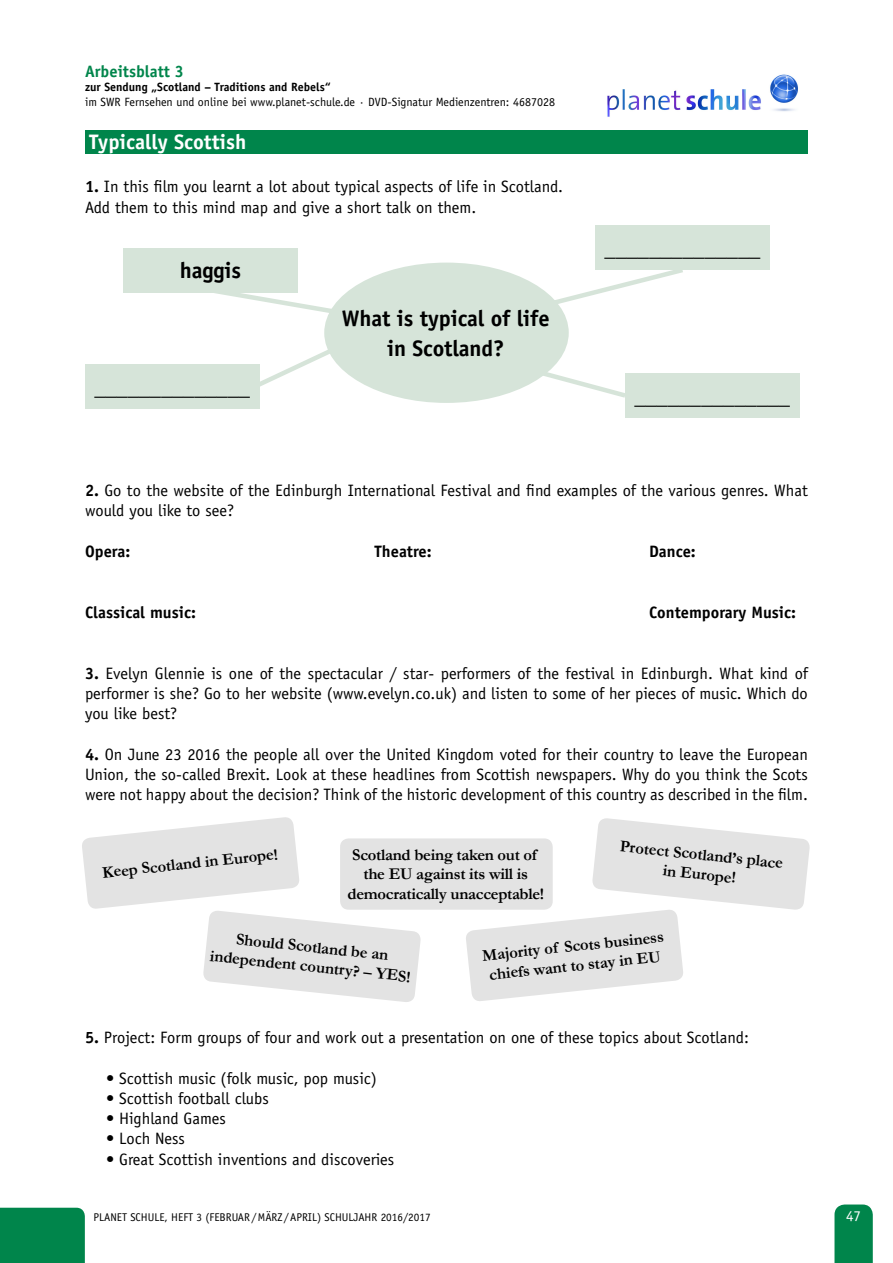
<style>
.page{position:relative;width:893px;height:1263px;background:#fff}
.page>*{position:absolute;margin:0;border:0;box-sizing:border-box;transform-origin:0 0}
.t1{font:700 22.5px/30px "Officina Sans Std";letter-spacing:-.005em;color:#000;text-align:center}
.t2{font:700 21px "Officina Sans Std";color:#fff}
.t3{font:16.5px/20.2px "Officina Sans Std";color:#000}
.t4{font:700 16.5px/19.5px "Garamond";letter-spacing:-.015em;color:#000;text-align:center}
.t5{font:700 16.5px "Officina Sans Std";color:#000}
.t6{font:700 16.5px "Officina Sans Std";color:#00854b}
.t7{font:15px "Officina Sans Std";color:#fff}
.t8{font:12px "Officina Sans Std";color:#000}
.t9{font:700 12px "Officina Sans Std";color:#000}
.t10{font:11.25px "Officina Sans Std";color:#000}
.s1{font-weight:700}
</style>
<div class="page">
<div style="left:0;top:1208px;width:85px;height:55px;background:#00854b"></div>
<svg style="left:834px;top:1204px;width:39px;height:59px;background:#0b8a53"></svg>
<div style="left:85px;top:130px;width:723px;height:23px;background:#00854b"></div>
<div style="left:324px;top:263px;width:245px;height:140px;background:#d6e4d9;border-radius:50%"></div>
<div style="left:123px;top:248px;width:175px;height:44px;background:#d6e4d9"></div>
<div style="left:595px;top:225px;width:175px;height:45px;background:#d6e4d9"></div>
<div style="left:625px;top:373px;width:174px;height:45px;background:#d6e4d9"></div>
<div style="left:85px;top:365px;width:174px;height:44px;background:#d6e4d9"></div>
<svg style="left:252px;top:345px;width:87px;height:46px"></svg>
<svg style="left:205px;top:292px;width:131px;height:25px"></svg>
<svg style="left:547px;top:270px;width:136px;height:38px"></svg>
<svg style="left:537px;top:368px;width:88px;height:30px"></svg>
<div style="left:340px;top:838px;width:213px;height:72px;background:#e3e3e3;border-radius:9px"></div>
<svg style="left:82px;top:817px;width:339px;height:185px"></svg>
<svg style="left:465px;top:818px;width:345px;height:183px"></svg>
<img style="left:607px;top:74px;width:191px;height:43px">
<p class="t6" style="left:85px;top:61px;width:100px">Arbeitsblatt 3</p>
<p class="t9" style="left:85px;top:80px;width:247px">zur Sendung „Scotland – Traditions and Rebels“</p>
<p class="t8" style="left:85px;top:95px;width:471px">im SWR Fernsehen und online bei www.planet-schule.de · DVD-Signatur Medienzentren: 4687028</p>
<p class="t2" style="left:89px;top:129px;width:159px">Typically Scottish</p>
<p class="t3" style="left:85px;top:177px;width:479px"><span class="s1">1.</span> In this film you learnt a lot about typical aspects of life in Scotland.<br>Add them to this mind map and give a short talk on them.</p>
<h1 class="t1" style="left:180px;top:255px;width:63px">haggis</h1>
<h1 class="t1" style="left:94px;top:372px;width:157px">______________</h1>
<h1 class="t1" style="left:342px;top:303px;width:209px">What is typical of life in Scotland?</h1>
<h1 class="t1" style="left:605px;top:233px;width:157px">______________</h1>
<h1 class="t1" style="left:634px;top:381px;width:157px">______________</h1>
<p class="t3" style="left:85px;top:481px;width:724px"><span class="s1">2.</span> Go to the website of the Edinburgh International Festival and find examples of the various genres. What would you like to see?</p>
<p class="t5" style="left:85px;top:541px;width:47px">Opera:</p>
<p class="t5" style="left:375px;top:541px;width:59px">Theatre:</p>
<p class="t5" style="left:649px;top:541px;width:48px">Dance:</p>
<p class="t5" style="left:85px;top:602px;width:112px">Classical music:</p>
<p class="t5" style="left:649px;top:602px;width:148px">Contemporary Music:</p>
<p class="t3" style="left:85px;top:663px;width:724px;text-align:justify"><span class="s1">3.</span> Evelyn Glennie is one of the spectacular / star- performers of the festival in Edinburgh. What kind of performer is she? Go to her website (www.evelyn.co.uk) and listen to some of her pieces of music. Which do you like best?</p>
<p class="t3" style="left:85px;top:744px;width:724px;text-align:justify"><span class="s1">4.</span> On June 23 2016 the people all over the United Kingdom voted for their country to leave the European Union, the so-called Brexit. Look at these headlines from Scottish newspapers. Why do you think the Scots were not happy about the decision? Think of the historic development of this country as described in the film.</p>
<p class="t4" style="left:101px;top:862px;width:178px;rotate:-6deg">Keep Scotland in Europe!</p>
<p class="t4" style="left:347px;top:845px;width:198px">Scotland being taken out of the EU against its will is democratically unacceptable!</p>
<p class="t4" style="left:621px;top:836px;width:166px;rotate:6deg">Protect Scotland’s place in Europe!</p>
<p class="t4" style="left:213px;top:926px;width:203px;rotate:6deg">Should Scotland be an independent country? – YES!</p>
<p class="t4" style="left:481px;top:945px;width:184px;rotate:-6deg">Majority of Scots business chiefs want to stay in EU</p>
<p class="t3" style="left:85px;top:1027px;width:665px"><span class="s1">5.</span> Project: Form groups of four and work out a presentation on one of these topics about Scotland:</p>
<p class="t3" style="left:106px;top:1068px;width:272px">• Scottish music (folk music, pop music)</p>
<p class="t3" style="left:106px;top:1088px;width:164px">• Scottish football clubs</p>
<p class="t3" style="left:106px;top:1108px;width:121px">• Highland Games</p>
<p class="t3" style="left:106px;top:1128px;width:80px">• Loch Ness</p>
<p class="t3" style="left:106px;top:1149px;width:290px">• Great Scottish inventions and discoveries</p>
<p class="t10" style="left:94px;top:1211px;width:339px">PLANET SCHULE, HEFT 3 (FEBRUAR/MÄRZ /APRIL) SCHULJAHR 2016/2017</p>
<p class="t7" style="left:846px;top:1207px;width:16px">47</p>
</div>
